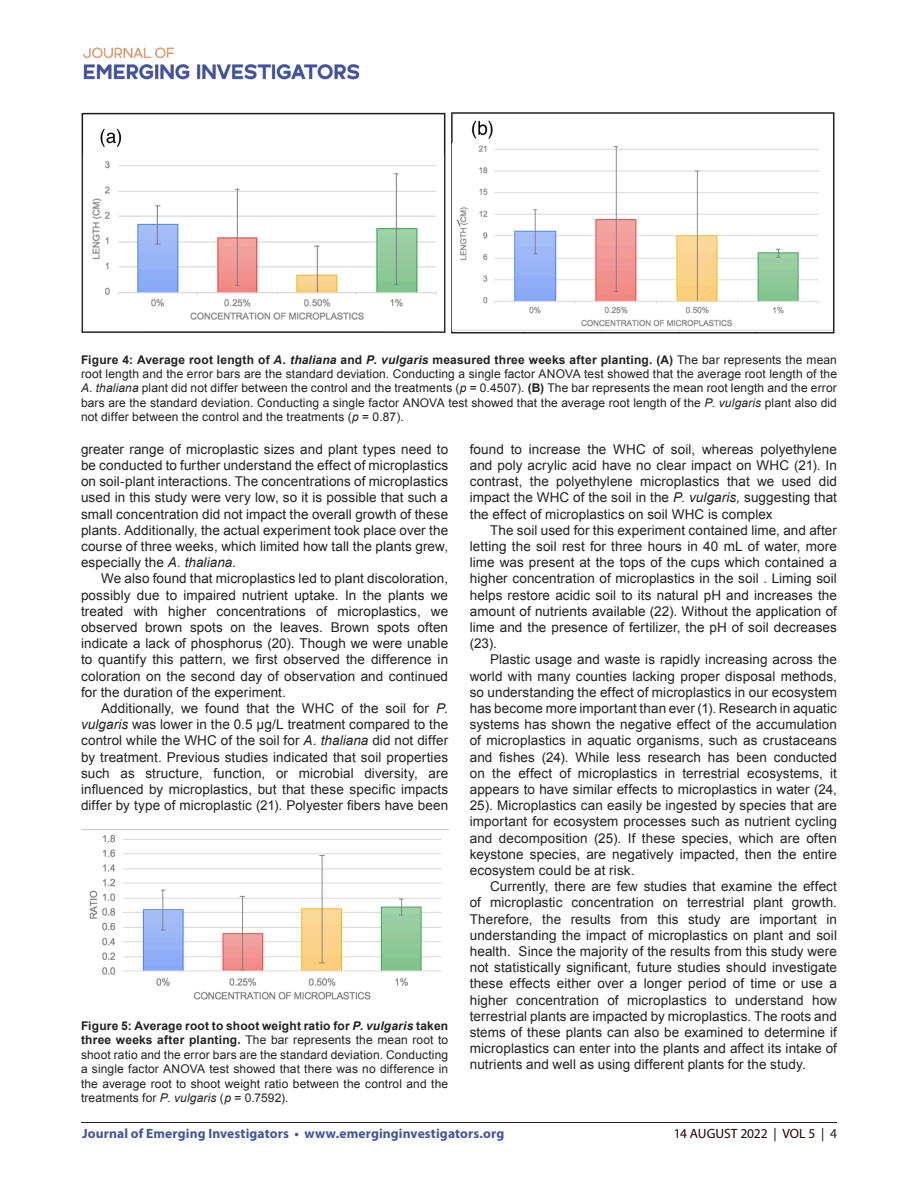
<style>
.page{position:relative;width:918px;height:1188px;background:#fff}
.page>*{position:absolute;margin:0;border:0;box-sizing:border-box;transform-origin:0 0}
.t1{font:13.5px/16.2px "Arial";letter-spacing:.005em;color:#231f20;text-align:justify}
.t2{font:700 13.5px "Myriad Pro";letter-spacing:.01em;color:#42549e}
.t3{font:13.5px "Myriad Pro";letter-spacing:-.005em;color:#230000}
.t4{font:12px/14.4px "Arial";letter-spacing:.01em;color:#231f20;text-align:justify}
.s1{font-weight:700}
.s2{font-weight:700;font-style:italic}
.s3{font-style:italic}
.s4{color:#231f20}
</style>
<div class="page">
<hr style="left:81px;top:1122px;width:756px;height:1px;background:#231f20">
<img style="left:83px;top:47px;width:277px;height:33px">
<img style="left:81px;top:112px;width:754px;height:222px">
<img style="left:81px;top:829px;width:367px;height:171px">
<p class="t4" style="left:81px;top:352px;width:758px"><span class="s1">Figure 4: Average root length of</span> <span class="s2">A. thaliana</span> <span class="s1">and</span> <span class="s2">P. vulgaris</span> <span class="s1">measured three weeks after planting. (A)</span> The bar represents the mean root length and the error bars are the standard deviation. Conducting a single factor ANOVA test showed that the average root length of the <span class="s3">A. thaliana</span> plant did not differ between the control and the treatments (<span class="s3">p</span> = 0.4507). <span class="s1">(B)</span> The bar represents the mean root length and the error bars are the standard deviation. Conducting a single factor ANOVA test showed that the average root length of the <span class="s3">P. vulgaris</span> plant also did not differ between the control and the treatments (<span class="s3">p</span> = 0.87).</p>
<p class="t1" style="left:81px;top:441px;width:369px">greater range of microplastic sizes and plant types need to be conducted to further understand the effect of microplastics on soil-plant interactions. The concentrations of microplastics used in this study were very low, so it is possible that such a small concentration did not impact the overall growth of these plants. Additionally, the actual experiment took place over the course of three weeks, which limited how tall the plants grew, especially the <span class="s3">A. thaliana</span>.</p>
<p class="t1" style="left:81px;top:571px;width:369px;text-indent:20px">We also found that microplastics led to plant discoloration, possibly due to impaired nutrient uptake. In the plants we treated with higher concentrations of microplastics, we observed brown spots on the leaves. Brown spots often indicate a lack of phosphorus (20). Though we were unable to quantify this pattern, we first observed the difference in coloration on the second day of observation and continued for the duration of the experiment.</p>
<p class="t1" style="left:81px;top:700px;width:369px;text-indent:20px">Additionally, we found that the WHC of the soil for <span class="s3">P. vulgaris</span> was lower in the 0.5 μg/L treatment compared to the control while the WHC of the soil for <span class="s3">A. thaliana</span> did not differ by treatment. Previous studies indicated that soil properties such as structure, function, or microbial diversity, are influenced by microplastics, but that these specific impacts differ by type of microplastic (21). Polyester fibers have been</p>
<p class="t4" style="left:81px;top:1019px;width:369px"><span class="s1">Figure 5: Average root to shoot weight ratio for</span> <span class="s2">P. vulgaris</span> <span class="s1">taken three weeks after planting.</span> The bar represents the mean root to shoot ratio and the error bars are the standard deviation. Conducting a single factor ANOVA test showed that there was no difference in the average root to shoot weight ratio between the control and the treatments for <span class="s3">P. vulgaris</span> (<span class="s3">p</span> = 0.7592).</p>
<p class="t1" style="left:470px;top:441px;width:369px">found to increase the WHC of soil, whereas polyethylene and poly acrylic acid have no clear impact on WHC (21). In contrast, the polyethylene microplastics that we used did impact the WHC of the soil in the <span class="s3">P. vulgaris,</span> suggesting that the effect of microplastics on soil WHC is complex</p>
<p class="t1" style="left:470px;top:522px;width:369px;text-indent:20px">The soil used for this experiment contained lime, and after letting the soil rest for three hours in 40 mL of water, more lime was present at the tops of the cups which contained a higher concentration of microplastics in the soil . Liming soil helps restore acidic soil to its natural pH and increases the amount of nutrients available (22). Without the application of lime and the presence of fertilizer, the pH of soil decreases (23).</p>
<p class="t1" style="left:470px;top:652px;width:369px;text-indent:20px">Plastic usage and waste is rapidly increasing across the world with many counties lacking proper disposal methods, so understanding the effect of microplastics in our ecosystem has become more important than ever (1). Research in aquatic systems has shown the negative effect of the accumulation of microplastics in aquatic organisms, such as crustaceans and fishes (24). While less research has been conducted on the effect of microplastics in terrestrial ecosystems, it appears to have similar effects to microplastics in water (24, 25). Microplastics can easily be ingested by species that are important for ecosystem processes such as nutrient cycling and decomposition (25). If these species, which are often keystone species, are negatively impacted, then the entire ecosystem could be at risk.</p>
<p class="t1" style="left:470px;top:878px;width:369px;text-indent:20px">Currently, there are few studies that examine the effect of microplastic concentration on terrestrial plant growth.<br>Therefore, the results from this study are important in understanding the impact of microplastics on plant and soil health. Since the majority of the results from this study were not statistically significant, future studies should investigate these effects either over a longer period of time or use a higher concentration of microplastics to understand how terrestrial plants are impacted by microplastics. The roots and stems of these plants can also be examined to determine if microplastics can enter into the plants and affect its intake of nutrients and well as using different plants for the study.</p>
<p class="t2" style="left:82px;top:1125px;width:424px">Journal of Emerging Investigators • www.emerginginvestigators.org</p>
<p class="t3" style="left:674px;top:1125px;width:165px">14 AUGUST 2022 | VOL 5 | <span class="s4">4</span></p>
</div>
